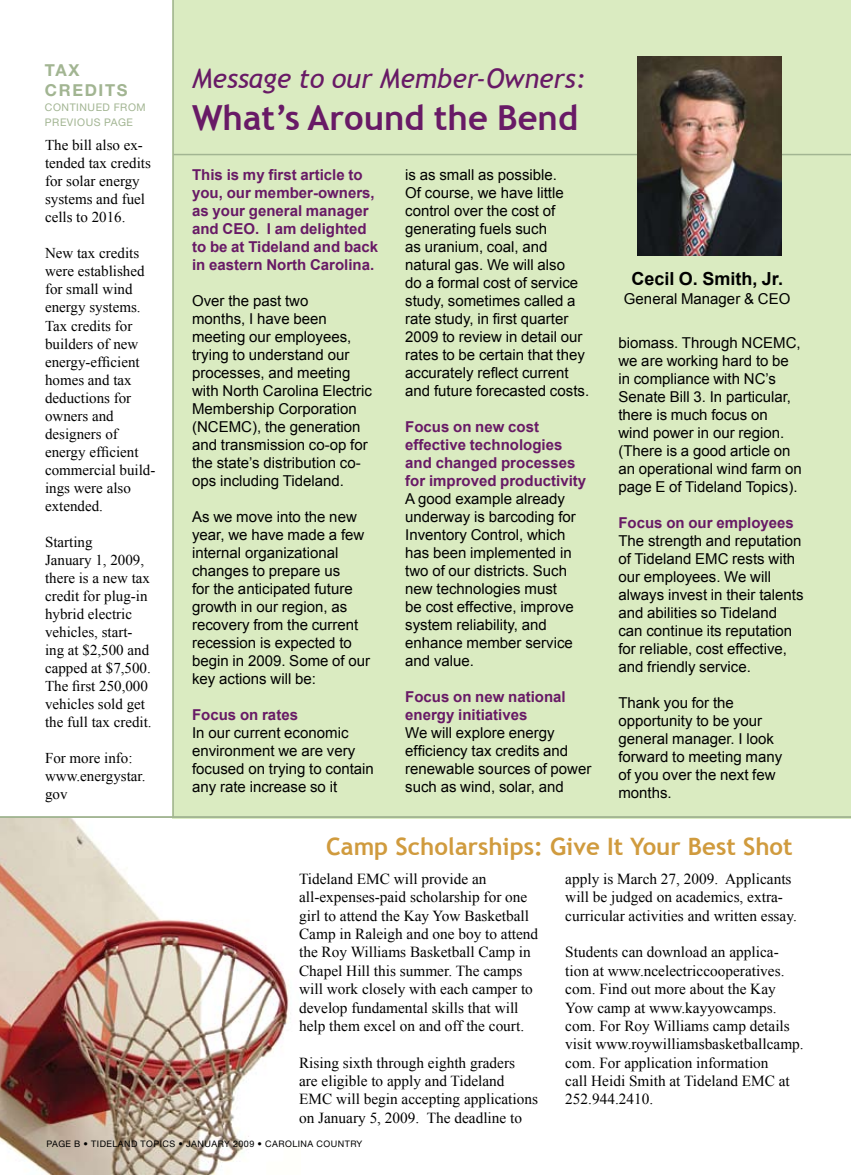
<style>
.page{position:relative;width:851px;height:1175px;background:#fff}
.page>*{position:absolute;margin:0;border:0;box-sizing:border-box;transform-origin:0 0}
.t1{font:700 34.5px "Trebuchet MS";color:#681a66}
.t2{font:italic 27px "Trebuchet MS";color:#681a66}
.t3{font:700 24px "Trebuchet MS";color:#d09b3e}
.t4{font:700 18px "Arial";color:#000}
.t5{font:700 16.5px/20px "Helvetica Neue";letter-spacing:.1em;color:#a2b592}
.t6{font:15.3px/18.3px "Times New Roman";color:#000}
.t7{font:15px/18px "Arial";color:#000}
.t8{font:15px/18px "Times New Roman";color:#000}
.t9{font:700 15px/18px "Arial";color:#681a66}
.t10{font:10.5px/15px "Helvetica Neue";letter-spacing:.05em;color:#a2b592}
.t11{font:9px "Helvetica Neue";letter-spacing:.05em;color:#000}
</style>
<div class="page">
<img style="left:0;top:818px;width:301px;height:356px">
<div style="left:173px;top:0;width:677px;height:818px;background:#daebc1"></div>
<hr style="left:173px;top:154px;width:677px;height:1px;background:#a2b592">
<hr style="left:172px;top:0;width:2px;height:817px;background:#a2b592">
<img style="left:637px;top:56px;width:144px;height:200px">
<hr style="left:0;top:816px;width:850px;height:2px;background:#a2b592">
<p class="t5" style="left:45px;top:60px;width:82px">TAX<br>CREDITS</p>
<p class="t10" style="left:45px;top:99px;width:100px">CONTINUED FROM<br>PREVIOUS PAGE</p>
<p class="t8" style="left:45px;top:136px;width:107px">The bill also ex&shy;tended tax credits for solar energy systems and fuel cells to 2016.</p>
<p class="t8" style="left:45px;top:244px;width:112px">New tax credits were established for small wind energy systems.<br>Tax credits for builders of new energy-efficient homes and tax deductions for owners and designers of energy efficient commercial build&shy;ings were also extended.</p>
<p class="t8" style="left:45px;top:532px;width:108px">Starting<br>January 1, 2009, there is a new tax credit for plug-in hybrid electric vehicles, start&shy;ing at $2,500 and capped at $7,500.<br>The first 250,000 vehicles sold get the full tax credit.</p>
<p class="t8" style="left:45px;top:748px;width:102px">For more info: www.energystar. gov</p>
<h2 class="t2" style="left:192px;top:63px;width:395px">Message to our Member-Owners:</h2>
<h1 class="t1" style="left:192px;top:96px;width:387px">What’s Around the Bend</h1>
<p class="t9" style="left:192px;top:166px;width:188px">This is my first article to you, our member-owners, as your general manager and CEO. I am delighted to be at Tideland and back in eastern North Carolina.</p>
<p class="t7" style="left:192px;top:292px;width:181px">Over the past two<br>months, I have been meeting our employees, trying to understand our processes, and meeting with North Carolina Electric<br>Membership Corporation (NCEMC), the generation and transmission co-op for the state’s distribution co&shy;ops including Tideland.</p>
<p class="t7" style="left:192px;top:508px;width:180px">As we move into the new year, we have made a few internal organizational changes to prepare us<br>for the anticipated future growth in our region, as recovery from the current recession is expected to begin in 2009. Some of our key actions will be:</p>
<p class="t9" style="left:192px;top:706px;width:107px">Focus on rates</p>
<p class="t7" style="left:192px;top:724px;width:183px">In our current economic environment we are very focused on trying to contain any rate increase so it</p>
<p class="t7" style="left:405px;top:166px;width:185px">is as small as possible.<br>Of course, we have little control over the cost of generating fuels such<br>as uranium, coal, and natural gas. We will also<br>do a formal cost of service study, sometimes called a rate study, in first quarter<br>2009 to review in detail our rates to be certain that they accurately reflect current and future forecasted costs.</p>
<p class="t9" style="left:405px;top:418px;width:182px">Focus on new cost effective technologies and changed processes for improved productivity</p>
<p class="t7" style="left:405px;top:490px;width:172px">A good example already underway is barcoding for<br>Inventory Control, which has been implemented in two of our districts. Such new technologies must be cost effective, improve system reliability, and enhance member service and value.</p>
<p class="t9" style="left:405px;top:688px;width:162px">Focus on new national energy initiatives</p>
<p class="t7" style="left:405px;top:724px;width:188px">We will explore energy efficiency tax credits and renewable sources of power such as wind, solar, and</p>
<p class="t4" style="left:631px;top:267px;width:153px">Cecil O. Smith, Jr.</p>
<p class="t7" style="left:624px;top:289px;width:168px">General Manager &amp; CEO</p>
<p class="t7" style="left:618px;top:334px;width:185px">biomass. Through NCEMC, we are working hard to be in compliance with NC’s<br>Senate Bill 3. In particular, there is much focus on wind power in our region. (There is a good article on an operational wind farm on page E of Tideland Topics).</p>
<p class="t9" style="left:618px;top:514px;width:177px">Focus on our employees</p>
<p class="t7" style="left:618px;top:532px;width:187px">The strength and reputation of Tideland EMC rests with our employees. We will always invest in their talents and abilities so Tideland can continue its reputation for reliable, cost effective, and friendly service.</p>
<p class="t7" style="left:618px;top:694px;width:165px">Thank you for the opportunity to be your general manager. I look forward to meeting many of you over the next few months.</p>
<h3 class="t3" style="left:326px;top:831px;width:468px">Camp Scholarships: Give It Your Best Shot</h3>
<p class="t6" style="left:299px;top:869px;width:241px">Tideland EMC will provide an all-expenses-paid scholarship for one girl to attend the Kay Yow Basketball Camp in Raleigh and one boy to attend the Roy Williams Basketball Camp in Chapel Hill this summer. The camps will work closely with each camper to develop fundamental skills that will help them excel on and off the court.</p>
<p class="t6" style="left:299px;top:1053px;width:240px">Rising sixth through eighth graders<br>are eligible to apply and Tideland EMC will begin accepting applications on January 5, 2009. The deadline to</p>
<p class="t6" style="left:565px;top:869px;width:233px">apply is March 27, 2009. Applicants will be judged on academics, extra&shy;curricular activities and written essay.</p>
<p class="t6" style="left:565px;top:943px;width:240px">Students can download an applica&shy;tion at www.ncelectriccooperatives. com. Find out more about the Kay<br>Yow camp at www.kayyowcamps. com. For Roy Williams camp details visit www.roywilliamsbasketballcamp. com. For application information<br>call Heidi Smith at Tideland EMC at<br>252.944.2410.</p>
<p class="t11" style="left:46px;top:1138px;width:317px">PAGE B • TIDELAND TOPICS • JANUARY 2009 • CAROLINA COUNTRY</p>
</div>
